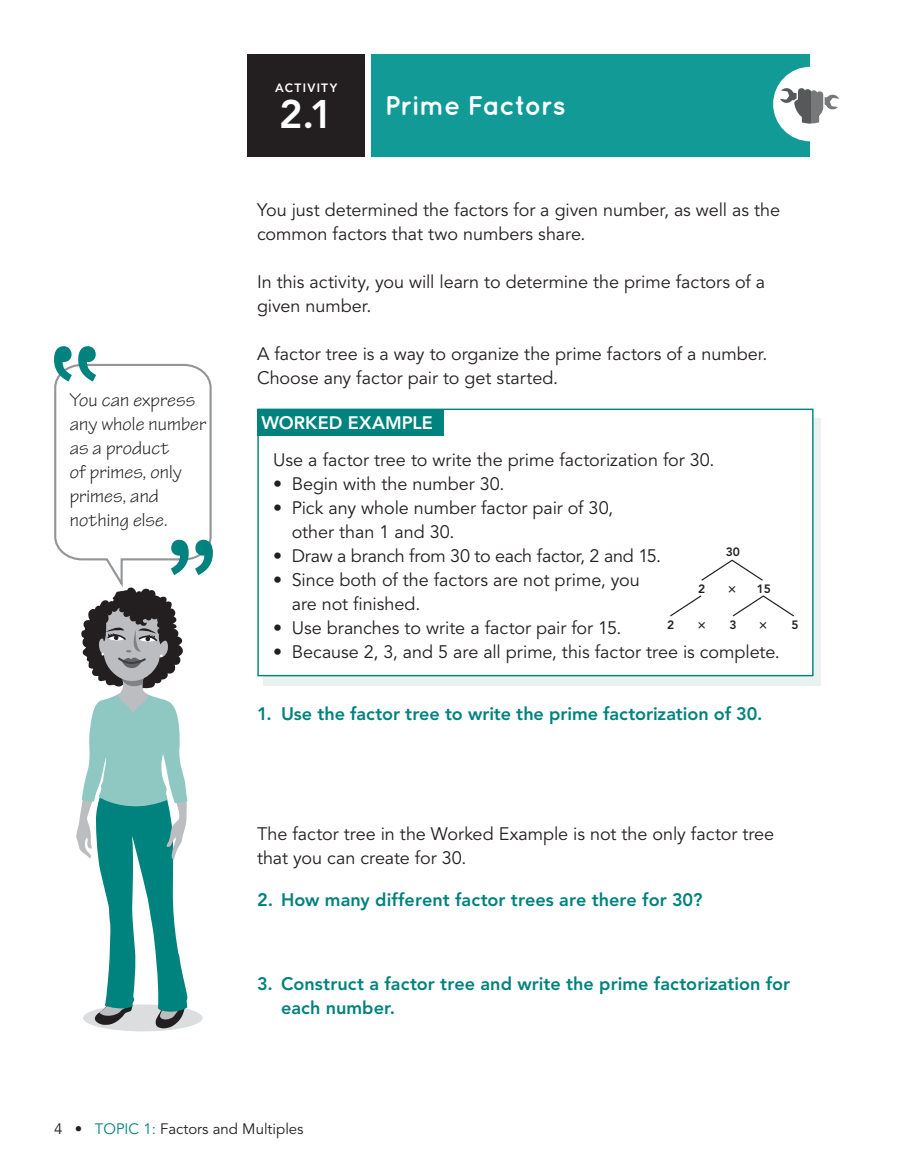
<style>
.page{position:relative;width:905px;height:1175px;background:#fff}
.page>*{position:absolute;margin:0;border:0;box-sizing:border-box;transform-origin:0 0}
.t1{font:800 39.6px "Avenir LT Std";color:#fff}
.t2{font:700 27px "Quicksand";letter-spacing:-.015em;color:#fff}
.t3{font:19.5px/24px "Tekton Pro";letter-spacing:.01em;color:#231f20}
.t4{font:18px/24px "Avenir LT Std";letter-spacing:-.005em;color:#231f20}
.t5{font:800 18px/24px "Avenir LT Std";color:#00827e}
.t6{font:800 18px "Avenir LT Std";color:#fff}
.t7{font:15px "Avenir LT Std";color:#231f20}
.t8{font:800 12px "Avenir LT Std";letter-spacing:.11em;color:#fff}
.t9{font:800 12px "Avenir LT Std";color:#231f20}
.s1{color:#00827e}
</style>
<div class="page">
<div style="left:264px;top:418px;width:557px;height:268px;background:#e9f2f1"></div>
<div style="left:257px;top:408px;width:556px;height:268px;background:#fff;border:1px solid #00827e"></div>
<div style="left:257px;top:409px;width:186px;height:26px;background:#00827e"></div>
<div style="left:371px;top:54px;width:438px;height:103px;background:#129b96"></div>
<div style="left:248px;top:54px;width:117px;height:103px;background:#231f20"></div>
<div style="left:773px;top:67px;width:74px;height:74px;background:#fff;border-radius:50%"></div>
<div style="left:773px;top:67px;width:74px;height:74px;border:2px solid #fff;border-radius:50%"></div>
<svg style="left:780px;top:88px;width:30px;height:37px"></svg>
<svg style="left:810px;top:90px;width:31px;height:35px"></svg>
<div style="left:83px;top:1004px;width:119px;height:27px;background:#dcdddf;border-radius:50%"></div>
<svg style="left:54px;top:346px;width:159px;height:682px"></svg>
<svg style="left:670px;top:559px;width:124px;height:58px"></svg>
<p class="t3" style="left:70px;top:388px;width:138px">You can express any whole number as a product<br>of primes, only primes, and nothing else.</p>
<p class="t8" style="left:275px;top:81px;width:64px">ACTIVITY</p>
<h1 class="t1" style="left:279px;top:91px;width:56px">2.1</h1>
<h2 class="t2" style="left:384px;top:89px;width:182px">Prime Factors</h2>
<p class="t4" style="left:257px;top:198px;width:524px">You just determined the factors for a given number, as well as the common factors that two numbers share.</p>
<p class="t4" style="left:257px;top:270px;width:509px">In this activity, you will learn to determine the prime factors of a given number.</p>
<p class="t4" style="left:257px;top:342px;width:512px">A factor tree is a way to organize the prime factors of a number.<br>Choose any factor pair to get started.</p>
<p class="t6" style="left:261px;top:412px;width:173px">WORKED EXAMPLE</p>
<p class="t4" style="left:273px;top:448px;width:443px">Use a factor tree to write the prime factorization for 30.</p>
<p class="t4" style="left:273px;top:472px;width:233px">• Begin with the number 30.</p>
<p class="t4" style="left:292px;top:496px;width:323px;text-indent:-18px">• Pick any whole number factor pair of 30, other than 1 and 30.</p>
<p class="t4" style="left:273px;top:544px;width:389px">• Draw a branch from 30 to each factor, 2 and 15.</p>
<p class="t4" style="left:292px;top:568px;width:349px;text-indent:-18px">• Since both of the factors are not prime, you are not finished.</p>
<p class="t4" style="left:273px;top:616px;width:350px">• Use branches to write a factor pair for 15.</p>
<p class="t4" style="left:273px;top:640px;width:508px">• Because 2, 3, and 5 are all prime, this factor tree is complete.</p>
<p class="t9" style="left:725px;top:545px;width:16px">30</p>
<p class="t9" style="left:698px;top:581px;width:9px">2</p>
<p class="t9" style="left:756px;top:581px;width:16px">15</p>
<p class="t9" style="left:667px;top:617px;width:9px">2</p>
<p class="t9" style="left:729px;top:617px;width:9px">3</p>
<p class="t9" style="left:791px;top:617px;width:9px">5</p>
<p class="t5" style="left:257px;top:701px;width:507px">1. Use the factor tree to write the prime factorization of 30.</p>
<p class="t4" style="left:257px;top:822px;width:518px">The factor tree in the Worked Example is not the only factor tree that you can create for 30.</p>
<p class="t5" style="left:257px;top:887px;width:447px">2. How many different factor trees are there for 30?</p>
<p class="t5" style="left:281px;top:971px;width:511px;text-indent:-24px">3. Construct a factor tree and write the prime factorization for each number.</p>
<p class="t7" style="left:54px;top:1120px;width:251px">4 • <span class="s1">TOPIC 1:</span> Factors and Multiples</p>
</div>
